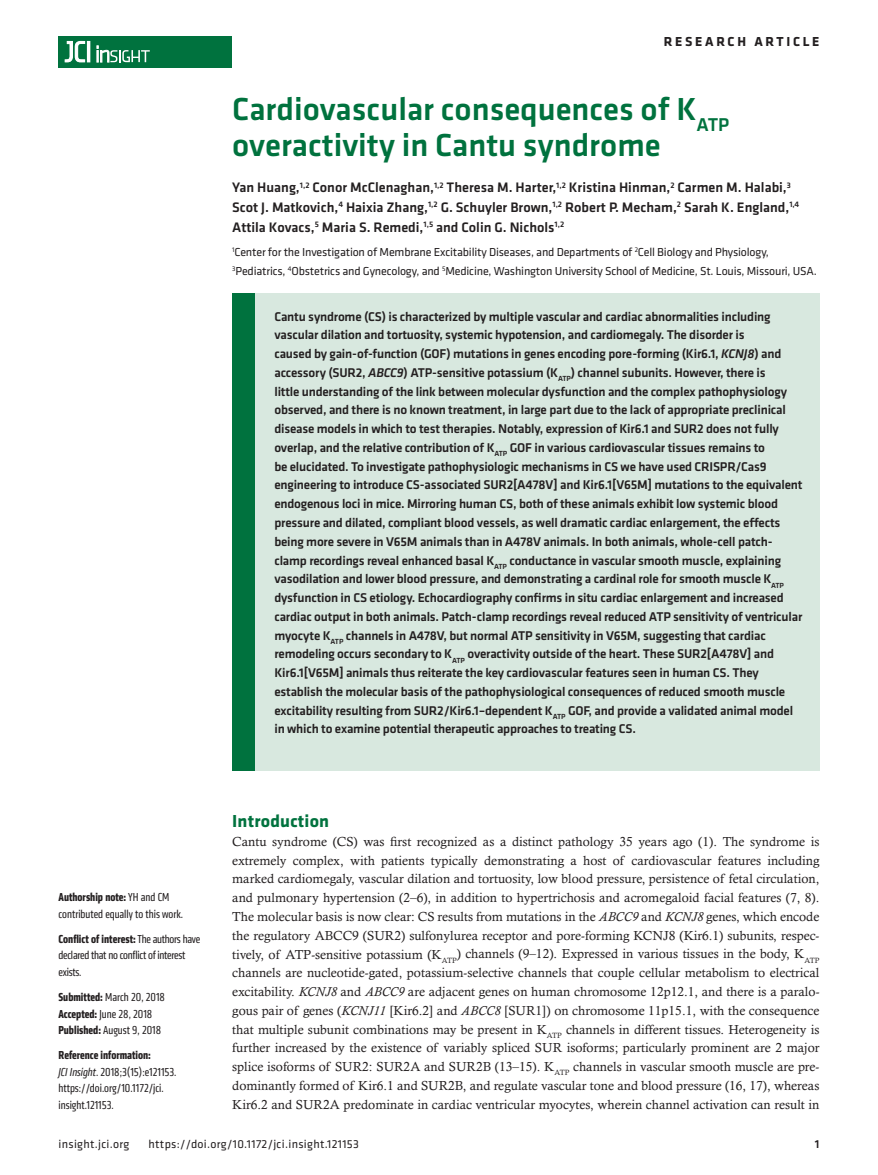
<style>
.page{position:relative;width:878px;height:1175px;background:#fff}
.page>*{position:absolute;margin:0;border:0;box-sizing:border-box;transform-origin:0 0}
.t1{font:500 33px/36px "Klavika Basic";color:#00723e}
.t2{font:700 18px "Klavika";letter-spacing:.01em;color:#00723e}
.t3{font:500 14.25px/19.5px "Klavika Basic";color:#231f20}
.t4{font:700 13.5px "Klavika Basic";letter-spacing:.2em;color:#231f20}
.t5{font:500 13.2px/18.8px "Klavika Basic";letter-spacing:-.015em;color:#231f20}
.t6{font:13.2px/18.8px "Calisto MT Std";color:#231f20;text-align:justify}
.t7{font:condensed 12px/16.5px "Klavika";color:#231f20}
.t8{font:12px/19.5px "Klavika";letter-spacing:-.015em;color:#231f20}
.t9{font:condensed 12px/16.5px "Klavika";letter-spacing:-.02em;color:#231f20}
.t10{font:12px "Klavika Basic";letter-spacing:.025em;color:#231f20}
.t11{font:500 12px "Klavika Basic";color:#231f20}
.s1{font-weight:700}
.s2{font-style:italic}
</style>
<div class="page">
<div style="left:59px;top:36px;width:173px;height:31px;background:#00723e"></div>
<hr style="left:87px;top:41px;width:3px;height:21px;background:#fff">
<svg style="left:64px;top:41px;width:21px;height:22px"></svg>
<svg style="left:97px;top:46px;width:53px;height:16px"></svg>
<div style="left:232px;top:294px;width:587px;height:477px;background:#d8e8df"></div>
<div style="left:232px;top:294px;width:22px;height:477px;background:#00723e"></div>
<p class="t4" style="left:663px;top:32px;width:157px">RESEARCH ARTICLE</p>
<h1 class="t1" style="left:232px;top:91px;width:498px">Cardiovascular consequences of K<sub>ATP </sub>overactivity in Cantu syndrome</h1>
<p class="t3" style="left:232px;top:178px;width:568px">Yan Huang,<sup>1,2</sup> Conor McClenaghan,<sup>1,2</sup> Theresa M. Harter,<sup>1,2</sup> Kristina Hinman,<sup>2</sup> Carmen M. Halabi,<sup>3<br></sup>Scot J. Matkovich,<sup>4</sup> Haixia Zhang,<sup>1,2</sup> G. Schuyler Brown,<sup>1,2</sup> Robert P. Mecham,<sup>2</sup> Sarah K. England,<sup>1,4<br></sup>Attila Kovacs,<sup>5</sup> Maria S. Remedi,<sup>1,5</sup> and Colin G. Nichols<sup>1,2</sup></p>
<p class="t8" style="left:232px;top:241px;width:586px"><sup>1</sup>Center for the Investigation of Membrane Excitability Diseases, and Departments of <sup>2</sup>Cell Biology and Physiology,<br><sup>3</sup>Pediatrics, <sup>4</sup>Obstetrics and Gynecology, and <sup>5</sup>Medicine, Washington University School of Medicine, St. Louis, Missouri, USA.</p>
<p class="t7" style="left:59px;top:889px;width:126px"><span class="s1">Authorship note:</span> YH and CM contributed equally to this work.</p>
<p class="t9" style="left:59px;top:930px;width:143px"><span class="s1">Conflict of interest:</span> The authors have declared that no conflict of interest exists.</p>
<p class="t7" style="left:59px;top:988px;width:108px"><span class="s1">Submitted:</span> March 20, 2018<br><span class="s1">Accepted:</span> June 28, 2018<br><span class="s1">Published:</span> August 9, 2018</p>
<p class="t7" style="left:59px;top:1046px;width:119px"><span class="s1">Reference information:<br></span><span class="s2">JCI Insight</span>. 2018;3(15):e121153. https://doi.org/10.1172/jci. insight.121153.</p>
<p class="t5" style="left:274px;top:306px;width:529px">Cantu syndrome (CS) is characterized by multiple vascular and cardiac abnormalities including vascular dilation and tortuosity, systemic hypotension, and cardiomegaly. The disorder is<br>caused by gain-of-function (GOF) mutations in genes encoding pore-forming (Kir6.1, <span class="s2">KCNJ8</span>) and accessory (SUR2, <span class="s2">ABCC9</span>) ATP-sensitive potassium (K<sub>ATP</sub>) channel subunits. However, there is<br>little understanding of the link between molecular dysfunction and the complex pathophysiology observed, and there is no known treatment, in large part due to the lack of appropriate preclinical disease models in which to test therapies. Notably, expression of Kir6.1 and SUR2 does not fully overlap, and the relative contribution of K<sub>ATP</sub> GOF in various cardiovascular tissues remains to<br>be elucidated. To investigate pathophysiologic mechanisms in CS we have used CRISPR/Cas9 engineering to introduce CS-associated SUR2[A478V] and Kir6.1[V65M] mutations to the equivalent endogenous loci in mice. Mirroring human CS, both of these animals exhibit low systemic blood pressure and dilated, compliant blood vessels, as well dramatic cardiac enlargement, the effects being more severe in V65M animals than in A478V animals. In both animals, whole-cell patch&shy;clamp recordings reveal enhanced basal K<sub>ATP</sub> conductance in vascular smooth muscle, explaining vasodilation and lower blood pressure, and demonstrating a cardinal role for smooth muscle K<sub>ATP </sub>dysfunction in CS etiology. Echocardiography confirms in situ cardiac enlargement and increased cardiac output in both animals. Patch-clamp recordings reveal reduced ATP sensitivity of ventricular myocyte K<sub>ATP</sub> channels in A478V, but normal ATP sensitivity in V65M, suggesting that cardiac remodeling occurs secondary to K<sub>ATP</sub> overactivity outside of the heart. These SUR2[A478V] and Kir6.1[V65M] animals thus reiterate the key cardiovascular features seen in human CS. They establish the molecular basis of the pathophysiological consequences of reduced smooth muscle excitability resulting from SUR2/Kir6.1–dependent K<sub>ATP</sub> GOF, and provide a validated animal model in which to examine potential therapeutic approaches to treating CS.</p>
<h2 class="t2" style="left:232px;top:808px;width:98px">Introduction</h2>
<p class="t6" style="left:232px;top:832px;width:588px">Cantu syndrome (CS) was first recognized as a distinct pathology 35 years ago (1). The syndrome is extremely complex, with patients typically demonstrating a host of cardiovascular features including marked cardiomegaly, vascular dilation and tortuosity, low blood pressure, persistence of fetal circulation, and pulmonary hypertension (2–6), in addition to hypertrichosis and acromegaloid facial features (7, 8).<br>The molecular basis is now clear: CS results from mutations in the <span class="s2">ABCC9</span> and <span class="s2">KCNJ8</span> genes, which encode the regulatory ABCC9 (SUR2) sulfonylurea receptor and pore-forming KCNJ8 (Kir6.1) subunits, respec&shy;tively, of ATP-sensitive potassium (K<sub>ATP</sub>) channels (9–12). Expressed in various tissues in the body, K<sub>ATP </sub>channels are nucleotide-gated, potassium-selective channels that couple cellular metabolism to electrical excitability. <span class="s2">KCNJ8</span> and <span class="s2">ABCC9</span> are adjacent genes on human chromosome 12p12.1, and there is a paralo&shy;gous pair of genes (<span class="s2">KCNJ11</span> [Kir6.2] and <span class="s2">ABCC8</span> [SUR1]) on chromosome 11p15.1, with the consequence that multiple subunit combinations may be present in K<sub>ATP</sub> channels in different tissues. Heterogeneity is further increased by the existence of variably spliced SUR isoforms; particularly prominent are 2 major splice isoforms of SUR2: SUR2A and SUR2B (13–15). K<sub>ATP</sub> channels in vascular smooth muscle are pre&shy;dominantly formed of Kir6.1 and SUR2B, and regulate vascular tone and blood pressure (16, 17), whereas Kir6.2 and SUR2A predominate in cardiac ventricular myocytes, wherein channel activation can result in</p>
<p class="t10" style="left:58px;top:1135px;width:72px">insight.jci.org</p>
<p class="t10" style="left:148px;top:1135px;width:212px">https://doi.org/10.1172/jci.insight.121153</p>
<p class="t11" style="left:814px;top:1135px;width:6px">1</p>
</div>
